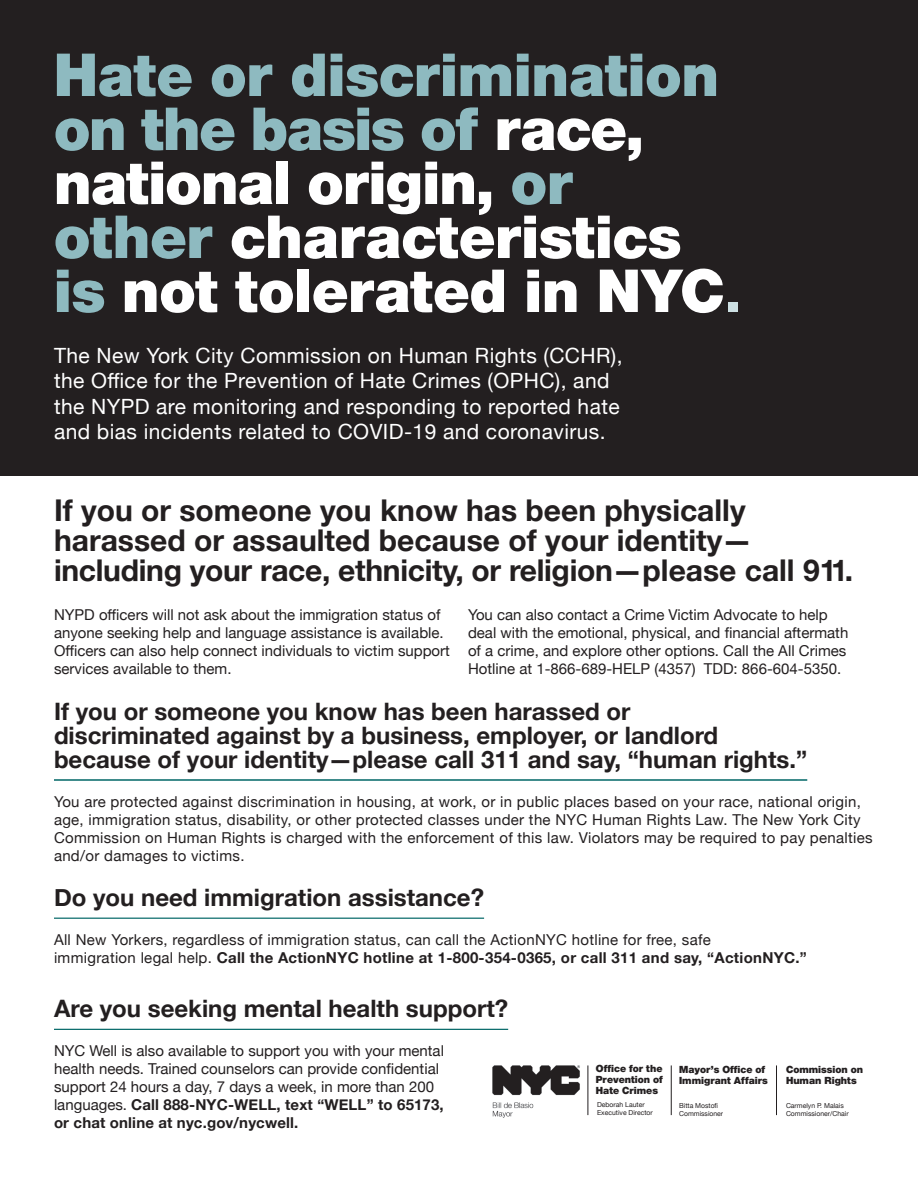
<style>
.page{position:relative;width:918px;height:1188px;background:#fff}
.page>*{position:absolute;margin:0;border:0;box-sizing:border-box;transform-origin:0 0}
.t1{font:900 60px/54px "Neue Helvetica BQ";color:#fff}
.t2{font:700 30px/30px "Helvetica Neue";color:#231f20}
.t3{font:700 24px/24px "Helvetica Neue";color:#231f20}
.t4{font:21px/25.2px "Helvetica Neue";letter-spacing:.02em;color:#fff}
.t5{font:15px/18px "Helvetica Neue";color:#231f20}
.t6{font:15px/18px "Helvetica Neue";letter-spacing:.02em;color:#231f20}
.t7{font:700 15px "Helvetica Neue";letter-spacing:.02em;color:#231f20}
.t8{font:900 10.05px/11.2px "Neue Helvetica BQ";color:#231f20;text-align:justify}
.t9{font:6.9px "Helvetica Neue";color:#231f20}
.s1{color:#8ebac0}
.s2{font-family:"Helvetica Neue";font-weight:700;color:#cde0e3}
.s3{font-weight:400}
.s4{font-weight:700}
</style>
<div class="page">
<div style="left:0;top:0;width:918px;height:475px;background:#231f20"></div>
<hr style="left:54px;top:779px;width:753px;height:2px;background:#066">
<hr style="left:54px;top:918px;width:430px;height:1px;background:#066">
<img style="left:492px;top:1065px;width:96px;height:53px">
<hr style="left:588px;top:1065px;width:1px;height:50px;background:#231f20">
<hr style="left:671px;top:1065px;width:1px;height:50px;background:#231f20">
<hr style="left:776px;top:1065px;width:1px;height:50px;background:#231f20">
<hr style="left:54px;top:1029px;width:454px;height:1px;background:#066">
<p class="t1" style="left:54px;top:47px;width:689px"><span class="s1">Hate or discrimination on the basis of</span> race, national origin, <span class="s1">or other</span> characteristics <span class="s1">is</span> not tolerated in NYC<span class="s2">.</span></p>
<p class="t4" style="left:54px;top:344px;width:570px">The New York City Commission on Human Rights (CCHR), the Office for the Prevention of Hate Crimes (OPHC), and the NYPD are monitoring and responding to reported hate and bias incidents related to COVID-19 and coronavirus.</p>
<p class="t2" style="left:54px;top:496px;width:801px">If you or someone you know has been physically harassed or assaulted because of your identity— including your race, ethnicity, or religion—please call 911.</p>
<p class="t5" style="left:54px;top:606px;width:397px">NYPD officers will not ask about the immigration status of anyone seeking help and language assistance is available.<br>Officers can also help connect individuals to victim support services available to them.</p>
<p class="t5" style="left:468px;top:606px;width:382px">You can also contact a Crime Victim Advocate to help deal with the emotional, physical, and financial aftermath of a crime, and explore other options. Call the All Crimes Hotline at 1-866-689-HELP (4357) TDD: 866-604-5350.</p>
<p class="t3" style="left:54px;top:700px;width:755px">If you or someone you know has been harassed or<br>discriminated against by a business, employer, or landlord because of your identity—please call 311 and say, “human rights.”</p>
<p class="t6" style="left:54px;top:794px;width:820px">You are protected against discrimination in housing, at work, or in public places based on your race, national origin, age, immigration status, disability, or other protected classes under the NYC Human Rights Law. The New York City Commission on Human Rights is charged with the enforcement of this law. Violators may be required to pay penalties and/or damages to victims.</p>
<p class="t3" style="left:54px;top:886px;width:432px">Do you need immigration assistance?</p>
<p class="t6" style="left:54px;top:932px;width:658px">All New Yorkers, regardless of immigration status, can call the ActionNYC hotline for free, safe</p>
<p class="t7" style="left:54px;top:946px;width:754px"><span class="s3">immigration legal help.</span> Call the ActionNYC hotline at 1-800-354-0365, or call 311 and say, “ActionNYC.”</p>
<p class="t3" style="left:54px;top:997px;width:456px">Are you seeking mental health support?</p>
<p class="t5" style="left:54px;top:1043px;width:392px">NYC Well is also available to support you with your mental health needs. Trained counselors can provide confidential support 24 hours a day, 7 days a week, in more than 200 languages. <span class="s4">Call 888-NYC-WELL, text “WELL” to 65173, or chat online at nyc.gov/nycwell.</span></p>
<p class="t8" style="left:596px;top:1062px;width:69px">Office for the Prevention of Hate Crimes</p>
<p class="t8" style="left:679px;top:1063px;width:90px">Mayor’s Office of<br>Immigrant Affairs</p>
<p class="t8" style="left:786px;top:1063px;width:79px">Commission on</p>
<p class="t8" style="left:786px;top:1075px;width:72px">Human Rights</p>
<p class="t9" style="left:597px;top:1099px;width:49px">Deborah Lauter</p>
<p class="t9" style="left:597px;top:1108px;width:57px">Executive Director</p>
<p class="t9" style="left:679px;top:1100px;width:41px">Bitta Mostofi</p>
<p class="t9" style="left:679px;top:1109px;width:46px">Commissioner</p>
<p class="t9" style="left:786px;top:1100px;width:59px">Carmelyn P. Malais</p>
<p class="t9" style="left:786px;top:1109px;width:64px">Commissioner/Chair</p>
</div>
